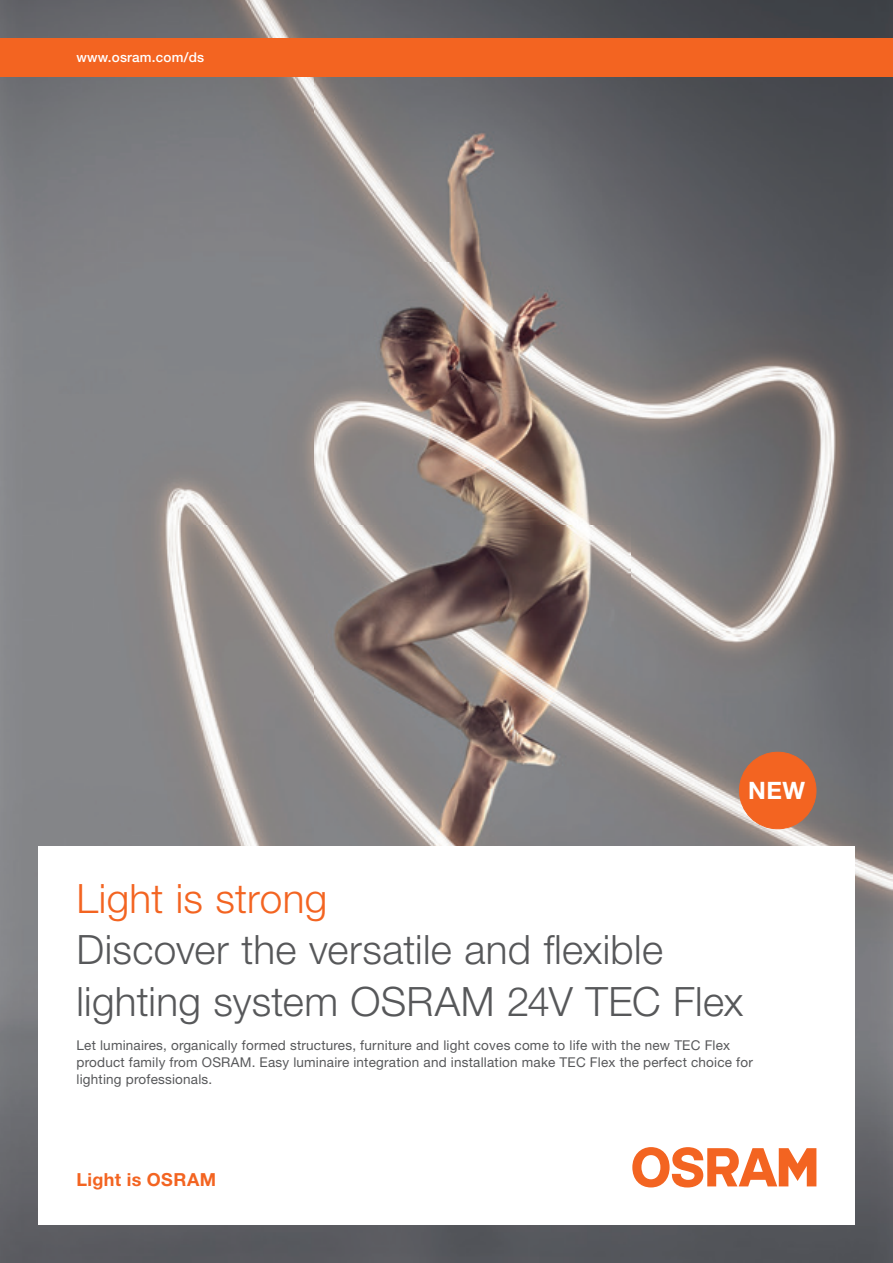
<style>
.page{position:relative;width:893px;height:1263px;background:#fff}
.page>*{position:absolute;margin:0;border:0;box-sizing:border-box;transform-origin:0 0}
.t1{font:300 40.5px/51px "Helvetica Neue LT Pro";letter-spacing:.005em;color:#57585a}
.t2{font:300 40.5px "Helvetica Neue LT Pro";letter-spacing:.005em;color:#f36421}
.t3{font:700 24px "Helvetica Neue LT Pro";color:#fff}
.t4{font:700 18px "Helvetica Neue LT Pro";letter-spacing:.02em;color:#f36421}
.t5{font:13.5px/17px "Helvetica Neue LT Pro";letter-spacing:.015em;color:#57585a}
.t6{font:500 13.5px "Helvetica Neue LT Pro";letter-spacing:.015em;color:#fff}
</style>
<div class="page">
<img style="left:0;top:0;width:893px;height:1263px">
<div style="left:0;top:38px;width:893px;height:39px;background:#f36421"></div>
<div style="left:38px;top:846px;width:817px;height:379px;background:#fff"></div>
<svg style="left:632px;top:1147px;width:184px;height:40px"></svg>
<div style="left:739px;top:752px;width:77px;height:77px;background:#f36421;border-radius:50%"></div>
<div style="left:739px;top:752px;width:77px;height:77px;border:1px solid #f36421;border-radius:50%"></div>
<p class="t6" style="left:77px;top:49px;width:129px">www.osram.com/ds</p>
<h2 class="t3" style="left:748px;top:776px;width:59px">NEW</h2>
<h1 class="t2" style="left:77px;top:874px;width:252px">Light is strong</h1>
<h1 class="t1" style="left:77px;top:924px;width:668px">Discover the versatile and flexible lighting system OSRAM 24V TEC Flex</h1>
<p class="t5" style="left:77px;top:1036px;width:678px">Let luminaires, organically formed structures, furniture and light coves come to life with the new TEC Flex product family from OSRAM. Easy luminaire integration and installation make TEC Flex the perfect choice for lighting professionals.</p>
<h3 class="t4" style="left:77px;top:1169px;width:141px">Light is OSRAM</h3>
</div>
